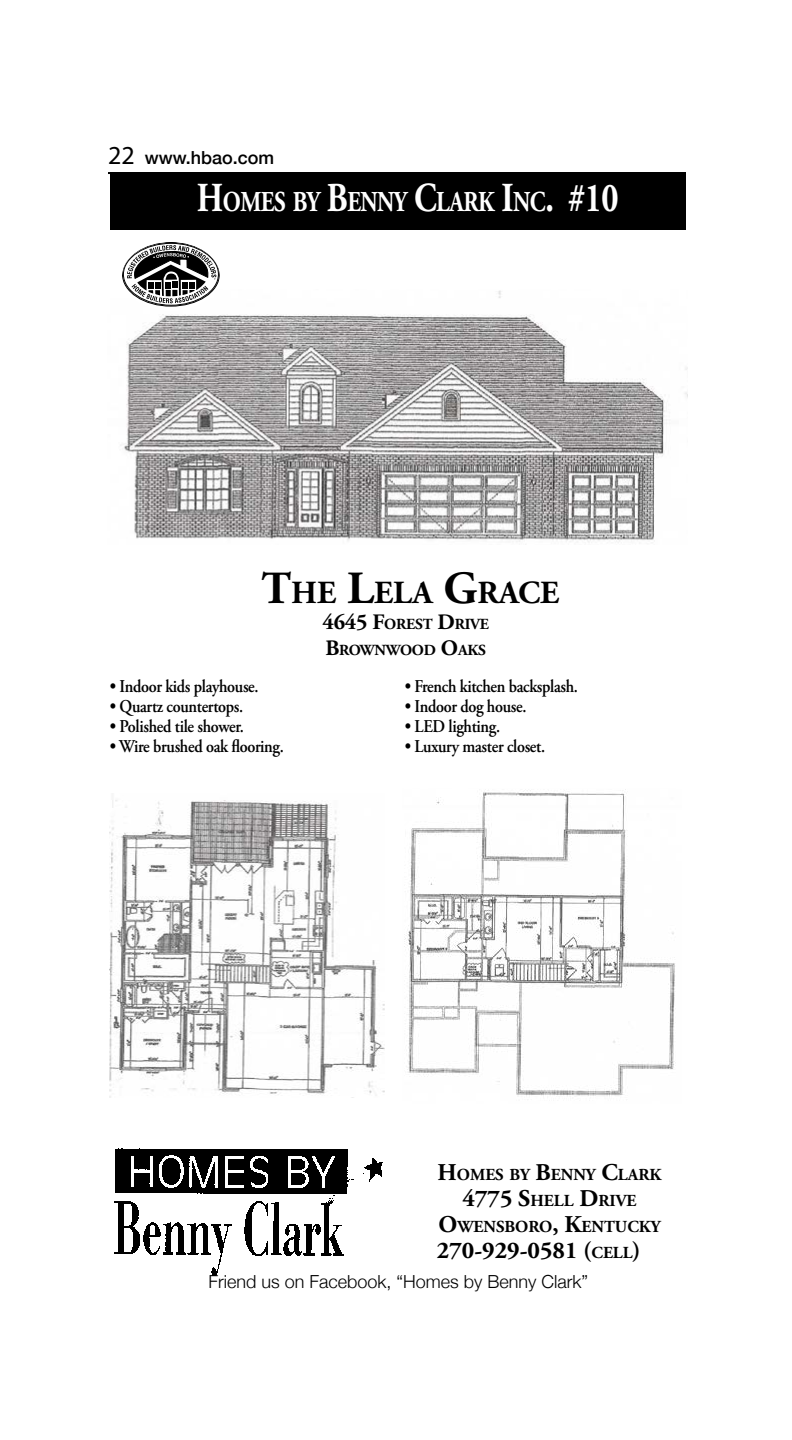
<style>
.page{position:relative;width:792px;height:1440px;background:#fff}
.page>*{position:absolute;margin:0;border:0;box-sizing:border-box;transform-origin:0 0}
.t1{font:700 32.2px "Adobe Garamond Pro";color:#000}
.t2{font:700 28.8px "Adobe Garamond Pro";letter-spacing:-.02em;color:#fff;scale:.8 1}
.t3{font:700 24px "Adobe Garamond Pro";color:#000}
.t4{font:600 18px "Adobe Garamond Pro";letter-spacing:-.02em;color:#000;scale:.9 1}
.t5{font:300 18px "Helvetica Neue";color:#000}
.t6{font:500 18px "Helvetica Neue";color:#000}
.t7{font:700 16.8px/26px "Adobe Garamond Pro";color:#000;text-align:center}
.t8{font:700 15.4px/26.4px "Adobe Garamond Pro";letter-spacing:-.015em;color:#000}
.s1{font-family:"Myriad Pro";font-weight:400;font-size:26px}
.s2{font-size:41.2px}
.s3{font-size:46px}
.s4{font-size:22px}
.s5{font-size:24px}
.s6{font-size:16.8px}
</style>
<div class="page">
<div style="left:110px;top:172px;width:576px;height:58px;background:#000"></div>
<img style="left:124px;top:290px;width:563px;height:253px">
<svg style="left:122px;top:242px;width:98px;height:65px"></svg>
<img style="left:110px;top:800px;width:275px;height:297px">
<img style="left:404px;top:789px;width:271px;height:307px">
<img style="left:114px;top:1148px;width:269px;height:128px">
<hr style="left:108px;top:172px;width:576px;height:2px;background:#000">
<p class="t6" style="left:108px;top:143px;width:168px"><span class="s1">22</span> www.hbao.com</p>
<h2 class="t2" style="left:197px;top:185px;width:529px"><span class="s2">H</span>OMES BY <span class="s2">B</span>ENNY <span class="s2">C</span>LARK <span class="s2">I</span>NC<span class="s2">. #10</span></h2>
<h1 class="t1" style="left:262px;top:574px;width:299px"><span class="s3">T</span>HE <span class="s3">L</span>ELA <span class="s3">G</span>RACE</h1>
<p class="t8" style="left:323px;top:611px;width:168px"><span class="s4">4645 F</span>OREST <span class="s4">D</span>RIVE<br><span class="s4">B</span>ROWNWOOD <span class="s4">O</span>AKS</p>
<p class="t4" style="left:110px;top:676px;width:167px">• Indoor kids playhouse.</p>
<p class="t4" style="left:110px;top:696px;width:150px">• Quartz countertops.</p>
<p class="t4" style="left:110px;top:716px;width:150px">• Polished tile shower.</p>
<p class="t4" style="left:110px;top:736px;width:195px">• Wire brushed oak flooring.</p>
<p class="t4" style="left:405px;top:676px;width:194px">• French kitchen backsplash.</p>
<p class="t4" style="left:405px;top:696px;width:137px">• Indoor dog house.</p>
<p class="t4" style="left:405px;top:716px;width:107px">• LED lighting.</p>
<p class="t4" style="left:405px;top:736px;width:157px">• Luxury master closet.</p>
<p class="t7" style="left:438px;top:1162px;width:226px"><span class="s5">H</span>OMES BY <span class="s5">B</span>ENNY <span class="s5">C</span>LARK<br><span class="s5">4775 S</span>HELL <span class="s5">D</span>RIVE<br><span class="s5">O</span>WENSBORO<span class="s5">, K</span>ENTUCKY</p>
<h3 class="t3" style="left:437px;top:1236px;width:205px">270-929-0581 (<span class="s6">CELL</span>)</h3>
<p class="t5" style="left:208px;top:1267px;width:381px">Friend us on Facebook, “Homes by Benny Clark”</p>
</div>
